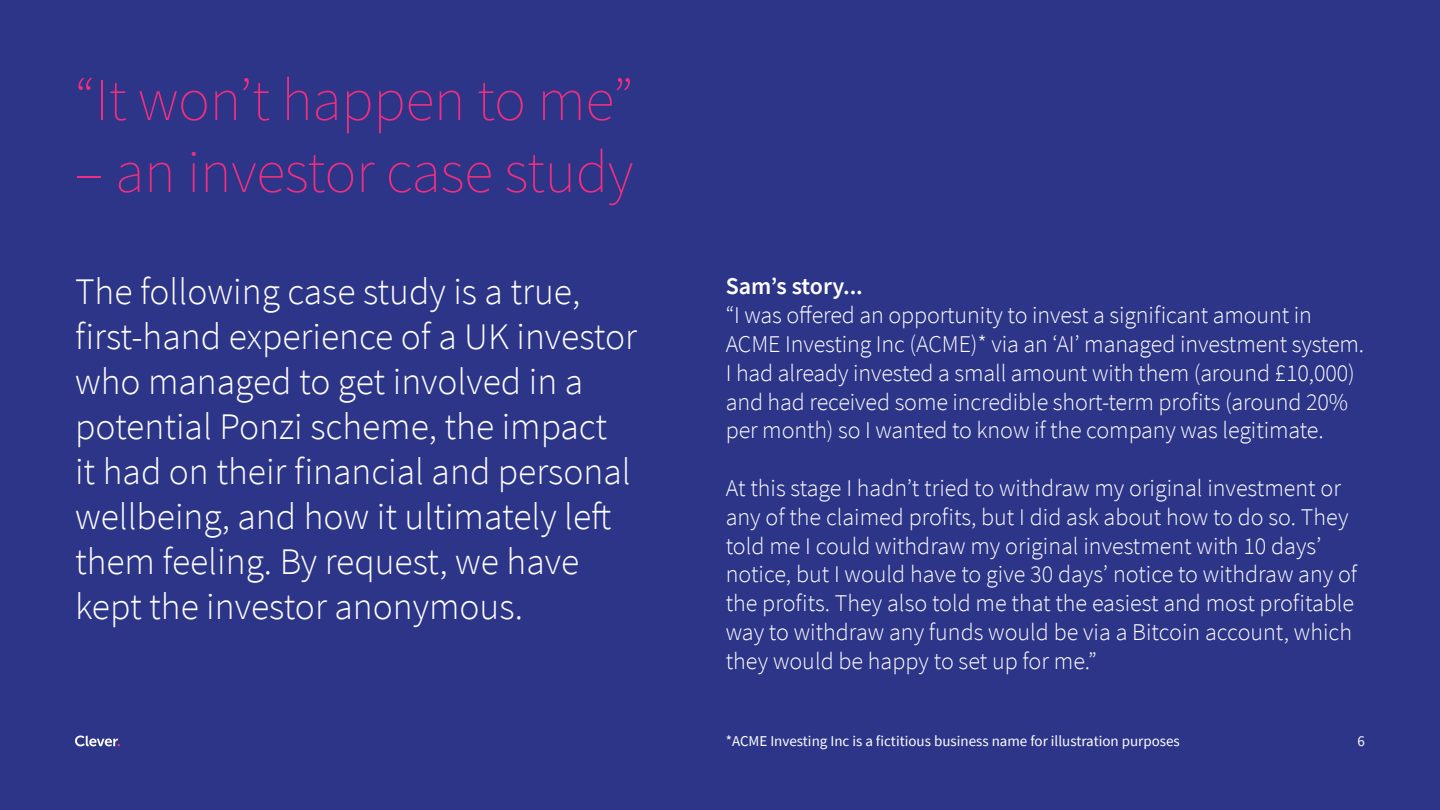
<style>
.page{position:relative;width:1440px;height:810px;background:#2d3589}
.page>*{position:absolute;margin:0;border:0;box-sizing:border-box;transform-origin:0 0}
.t1{font:200 60px "Source Sans Pro";letter-spacing:-.005em;color:#ee2e7f}
.t2{font:300 37.5px/45px "Source Sans Pro";color:#fff}
.t3{font:300 24px/28.8px "Source Sans Pro";letter-spacing:-.005em;color:#fff}
.t4{font:600 24px "Source Sans Pro";color:#fff}
.t5{font:15px "Source Sans Pro";color:#fff}
</style>
<div class="page">
<svg style="left:75px;top:736px;width:45px;height:10px"></svg>
<h1 class="t1" style="left:75px;top:64px;width:560px">“It won’t happen to me”</h1>
<h1 class="t1" style="left:75px;top:136px;width:560px">– an investor case study</h1>
<p class="t2" style="left:75px;top:270px;width:564px">The following case study is a true, first-hand experience of a UK investor who managed to get involved in a potential Ponzi scheme, the impact<br>it had on their financial and personal wellbeing, and how it ultimately left them feeling. By request, we have kept the investor anonymous.</p>
<p class="t4" style="left:726px;top:271px;width:139px">Sam’s story...</p>
<p class="t3" style="left:726px;top:301px;width:640px">“I was offered an opportunity to invest a significant amount in ACME Investing Inc (ACME)* via an ‘AI’ managed investment system.<br>I had already invested a small amount with them (around £10,000) and had received some incredible short-term profits (around 20% per month) so I wanted to know if the company was legitimate.</p>
<p class="t3" style="left:726px;top:474px;width:633px">At this stage I hadn’t tried to withdraw my original investment or any of the claimed profits, but I did ask about how to do so. They told me I could withdraw my original investment with 10 days’ notice, but I would have to give 30 days’ notice to withdraw any of the profits. They also told me that the easiest and most profitable way to withdraw any funds would be via a Bitcoin account, which they would be happy to set up for me.”</p>
<p class="t5" style="left:726px;top:732px;width:456px">*ACME Investing Inc is a fictitious business name for illustration purposes</p>
<p class="t5" style="left:1358px;top:732px;width:9px">6</p>
</div>
